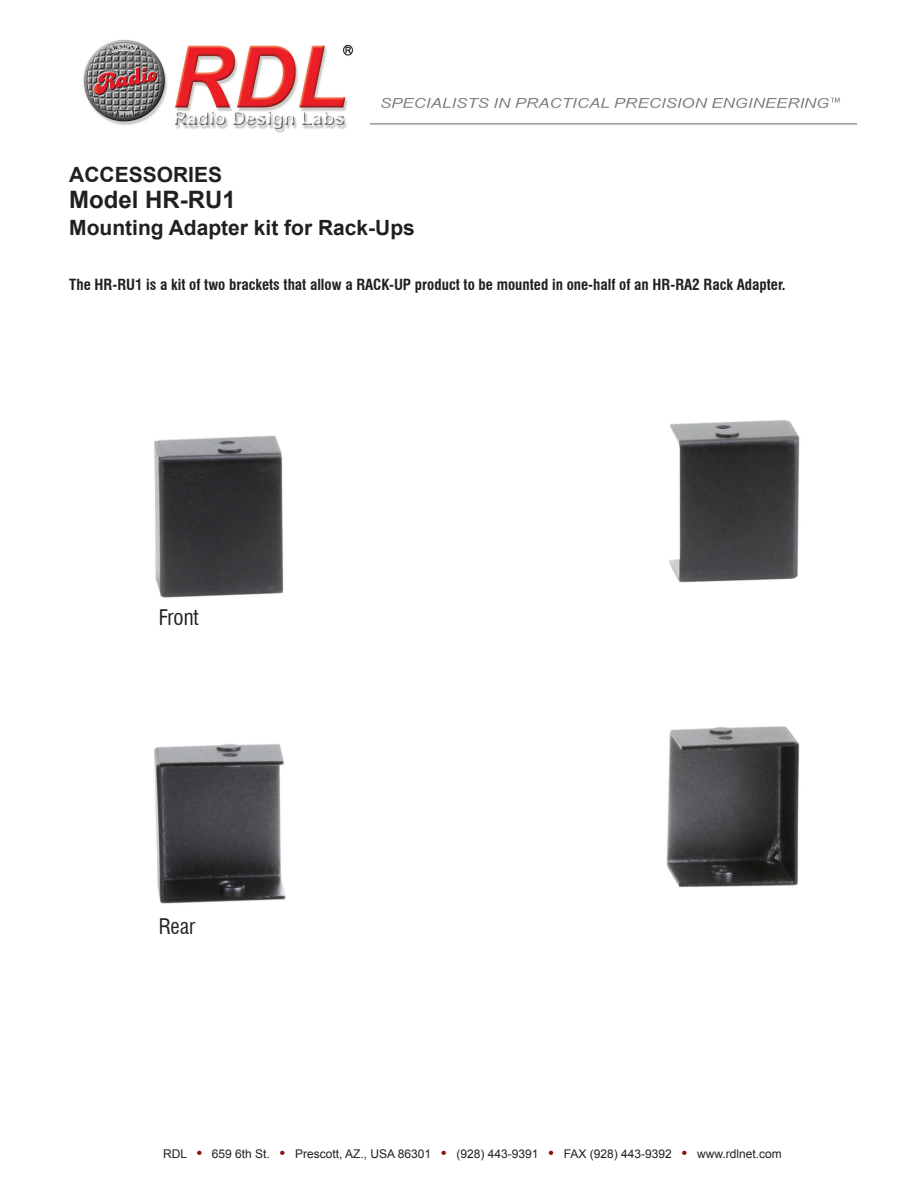
<style>
.page{position:relative;width:918px;height:1188px;background:#fff}
.page>*{position:absolute;margin:0;border:0;box-sizing:border-box;transform-origin:0 0}
.t1{font:700 24px "Arial";color:#231f20}
.t2{font:700 21px "Arial";color:#231f20}
.t3{font:condensed 21px "Swiss 721 BT";color:#231f20}
.t4{font:700 condensed 15px "Swiss 721 BT";color:#231f20}
.t5{font:12px "Arial";color:#231f20}
.s1{font-weight:700;font-size:15px;color:#7f1315}
</style>
<div class="page">
<img style="left:154px;top:420px;width:646px;height:178px">
<img style="left:154px;top:726px;width:646px;height:178px">
<img style="left:84px;top:39px;width:773px;height:94px">
<h2 class="t2" style="left:69px;top:160px;width:154px">ACCESSORIES</h2>
<h1 class="t1" style="left:69px;top:184px;width:168px">Model HR-RU1</h1>
<h2 class="t2" style="left:69px;top:213px;width:347px">Mounting Adapter kit for Rack-Ups</h2>
<p class="t4" style="left:69px;top:276px;width:718px">The HR-RU1 is a kit of two brackets that allow a RACK-UP product to be mounted in one-half of an HR-RA2 Rack Adapter.</p>
<h2 class="t3" style="left:159px;top:605px;width:41px">Front</h2>
<h2 class="t3" style="left:159px;top:914px;width:38px">Rear</h2>
<p class="t5" style="left:163px;top:1146px;width:620px">RDL <span class="s1">•</span> 659 6th St. <span class="s1">•</span> Prescott, AZ., USA 86301 <span class="s1">•</span> (928) 443-9391 <span class="s1">•</span> FAX (928) 443-9392 <span class="s1">•</span> www.rdlnet.com</p>
</div>
